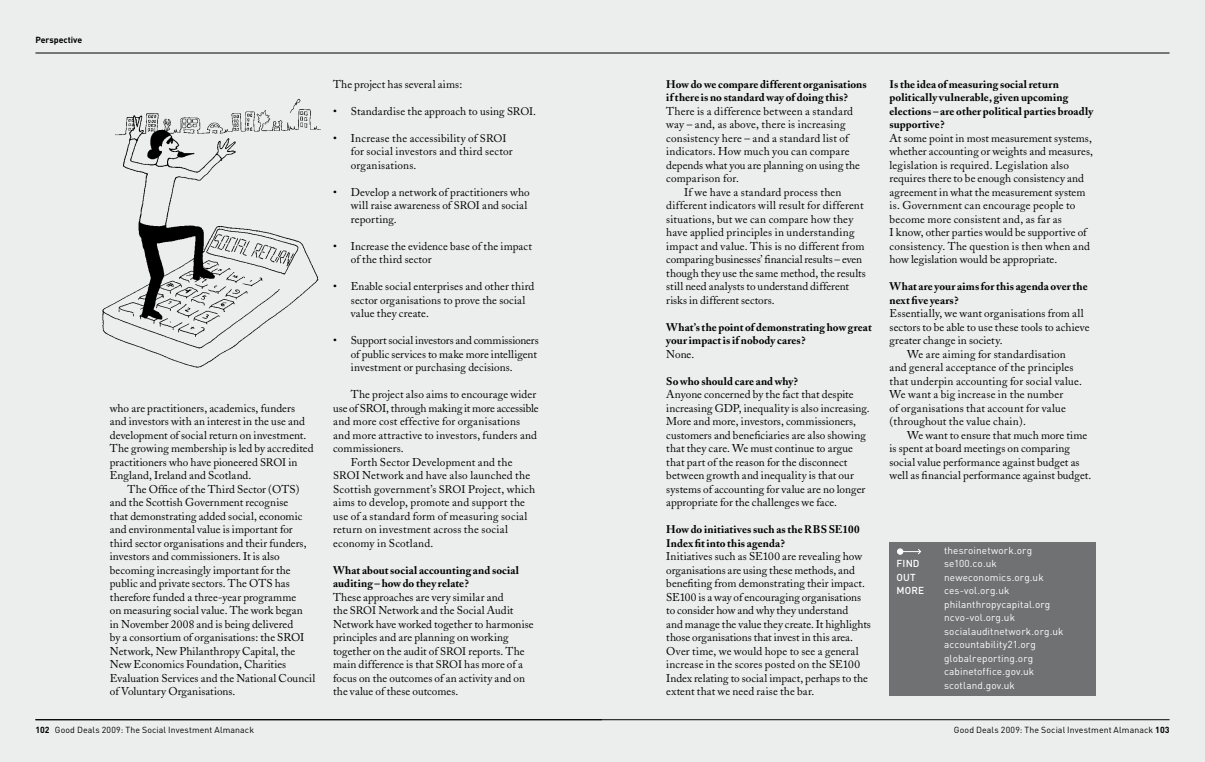
<style>
.page{position:relative;width:1205px;height:762px;background:#fff}
.page>*{position:absolute;margin:0;border:0;box-sizing:border-box;transform-origin:0 0}
.t1{font:11.25px/13.5px "Adobe Caslon";letter-spacing:.01em;color:#000}
.t2{font:11.25px "Adobe Caslon";letter-spacing:-.01em;color:#000}
.t3{font:11.25px "Adobe Caslon";letter-spacing:-.015em;color:#000}
.t4{font:700 11px/13.5px "Adobe Caslon";letter-spacing:.01em;color:#000}
.t5{font:10px/13.5px "DIN";letter-spacing:.01em;color:#fff}
.t6{font:500 10px/13.5px "DIN";letter-spacing:.015em;color:#fff}
.t7{font:8.75px "DIN";letter-spacing:.015em;color:#000}
.t8{font:700 8.75px "DIN";color:#000}
.s1{font-size:10.88px}
.s2{font-weight:700}
</style>
<div class="page">
<div style="left:0;top:0;width:602px;height:762px;background:#eceded"></div>
<div style="left:602px;top:0;width:603px;height:762px;background:#eceded"></div>
<hr style="left:35px;top:719px;width:1134px;height:1px;background:#000">
<hr style="left:35px;top:53px;width:1134px;height:1px;background:#000">
<div style="left:889px;top:542px;width:53px;height:153px;background:#707172"></div>
<div style="left:940px;top:542px;width:156px;height:153px;background:#707172"></div>
<svg style="left:897px;top:548px;width:25px;height:7px"></svg>
<img style="left:102px;top:99px;width:219px;height:269px">
<p class="t8" style="left:35px;top:34px;width:48px">Perspective</p>
<p class="t1" style="left:110px;top:401px;width:205px">who are practitioners, academics, funders and investors with an interest in the use and development of social return on investment.<br>The growing membership is led by accredited practitioners who have pioneered <span class="s1">SROI</span> in England, Ireland and Scotland.</p>
<p class="t1" style="left:110px;top:482px;width:207px;text-indent:18px">The Office of the Third Sector (OTS) and the Scottish Government recognise<br>that demonstrating added social, economic and environmental value is important for third sector organisations and their funders, investors and commissioners. It is also becoming increasingly important for the public and private sectors. The OTS has therefore funded a three-year programme<br>on measuring social value. The work began<br>in November 2008 and is being delivered<br>by a consortium of organisations: the SROI Network, New Philanthropy Capital, the New Economics Foundation, Charities Evaluation Services and the National Council of Voluntary Organisations.</p>
<p class="t1" style="left:333px;top:77px;width:131px">The project has several aims:</p>
<p class="t1" style="left:333px;top:104px;width:204px">• Standardise the approach to using <span class="s1">SROI</span>.</p>
<p class="t1" style="left:351px;top:131px;width:163px;text-indent:-18px">• Increase the accessibility of <span class="s1">SROI </span>for social investors and third sector organisations.</p>
<p class="t1" style="left:351px;top:185px;width:180px;text-indent:-18px">• Develop a network of practitioners who will raise awareness of <span class="s1">SROI</span> and social reporting.</p>
<p class="t1" style="left:351px;top:239px;width:183px;text-indent:-18px">• Increase the evidence base of the impact of the third sector</p>
<p class="t1" style="left:351px;top:280px;width:185px;text-indent:-18px">• Enable social enterprises and other third sector organisations to prove the social value they create.</p>
<p class="t1" style="left:351px;top:334px;width:189px;text-indent:-18px">• Support social investors and commissioners of public services to make more intelligent investment or purchasing decisions.</p>
<p class="t1" style="left:351px;top:388px;width:187px">The project also aims to encourage wider</p>
<p class="t3" style="left:333px;top:401px;width:207px">use of SROI, through making it more accessible</p>
<p class="t1" style="left:333px;top:415px;width:189px">and more cost effective for organisations</p>
<p class="t1" style="left:333px;top:428px;width:205px">and more attractive to investors, funders and</p>
<p class="t1" style="left:333px;top:442px;width:72px">commissioners.</p>
<p class="t1" style="left:351px;top:455px;width:163px">Forth Sector Development and the</p>
<p class="t1" style="left:333px;top:469px;width:199px"><span class="s1">SROI</span> Network and have also launched the</p>
<p class="t1" style="left:333px;top:482px;width:204px">Scottish government’s <span class="s1">SROI</span> Project, which</p>
<p class="t1" style="left:333px;top:496px;width:193px">aims to develop, promote and support the</p>
<p class="t1" style="left:333px;top:509px;width:196px">use of a standard form of measuring social</p>
<p class="t1" style="left:333px;top:523px;width:176px">return on investment across the social</p>
<p class="t1" style="left:333px;top:536px;width:102px">economy in Scotland.</p>
<p class="t4" style="left:333px;top:563px;width:187px">What about social accounting and social auditing – how do they relate?</p>
<p class="t1" style="left:333px;top:590px;width:202px">These approaches are very similar and<br>the <span class="s1">SROI</span> Network and the Social Audit Network have worked together to harmonise principles and are planning on working together on the audit of <span class="s1">SROI</span> reports. The main difference is that <span class="s1">SROI</span> has more of a focus on the outcomes of an activity and on the value of these outcomes.</p>
<p class="t4" style="left:666px;top:77px;width:202px">How do we compare different organisations if there is no standard way of doing this?</p>
<p class="t1" style="left:666px;top:104px;width:188px">There is a difference between a standard</p>
<p class="t1" style="left:666px;top:118px;width:181px">way – and, as above, there is increasing</p>
<p class="t1" style="left:666px;top:131px;width:184px">consistency here – and a standard list of</p>
<p class="t1" style="left:666px;top:145px;width:185px">indicators. How much you can compare</p>
<p class="t1" style="left:666px;top:158px;width:195px">depends what you are planning on using the</p>
<p class="t1" style="left:666px;top:172px;width:74px">comparison for.</p>
<p class="t1" style="left:684px;top:185px;width:159px">If we have a standard process then</p>
<p class="t1" style="left:666px;top:199px;width:199px">different indicators will result for different</p>
<p class="t1" style="left:666px;top:212px;width:189px">situations, but we can compare how they</p>
<p class="t1" style="left:666px;top:226px;width:190px">have applied principles in understanding</p>
<p class="t1" style="left:666px;top:239px;width:200px">impact and value. This is no different from</p>
<p class="t2" style="left:666px;top:253px;width:197px">comparing businesses’ financial results – even</p>
<p class="t1" style="left:666px;top:266px;width:201px">though they use the same method, the results</p>
<p class="t1" style="left:666px;top:280px;width:184px">still need analysts to understand different</p>
<p class="t1" style="left:666px;top:293px;width:110px">risks in different sectors.</p>
<p class="t4" style="left:666px;top:320px;width:207px">What’s the point of demonstrating how great your impact is if nobody cares?</p>
<p class="t1" style="left:666px;top:347px;width:30px">None.</p>
<p class="t4" style="left:666px;top:374px;width:133px">So who should care and why?</p>
<p class="t1" style="left:666px;top:388px;width:205px">Anyone concerned by the fact that despite increasing GDP, inequality is also increasing.<br>More and more, investors, commissioners, customers and beneficiaries are also showing that they care. We must continue to argue that part of the reason for the disconnect between growth and inequality is that our systems of accounting for value are no longer appropriate for the challenges we face.</p>
<p class="t4" style="left:666px;top:523px;width:195px">How do initiatives such as the RBS SE100<br>Index fit into this agenda?</p>
<p class="t1" style="left:666px;top:550px;width:206px">Initiatives such as SE100 are revealing how organisations are using these methods, and benefiting from demonstrating their impact.<br>SE100 is a way of encouraging organisations to consider how and why they understand<br>and manage the value they create. It highlights those organisations that invest in this area.<br>Over time, we would hope to see a general increase in the scores posted on the SE100<br>Index relating to social impact, perhaps to the extent that we need raise the bar.</p>
<p class="t4" style="left:889px;top:77px;width:205px">Is the idea of measuring social return politically vulnerable, given upcoming elections – are other political parties broadly supportive?</p>
<p class="t1" style="left:889px;top:131px;width:205px">At some point in most measurement systems, whether accounting or weights and measures, legislation is required. Legislation also requires there to be enough consistency and agreement in what the measurement system is. Government can encourage people to become more consistent and, as far as<br>I know, other parties would be supportive of consistency. The question is then when and how legislation would be appropriate.</p>
<p class="t4" style="left:889px;top:280px;width:200px">What are your aims for this agenda over the next five years?</p>
<p class="t1" style="left:889px;top:307px;width:196px">Essentially, we want organisations from all</p>
<p class="t1" style="left:889px;top:320px;width:201px">sectors to be able to use these tools to achieve</p>
<p class="t1" style="left:889px;top:334px;width:115px">greater change in society.</p>
<p class="t1" style="left:907px;top:347px;width:160px">We are aiming for standardisation</p>
<p class="t1" style="left:889px;top:361px;width:185px">and general acceptance of the principles</p>
<p class="t1" style="left:889px;top:374px;width:194px">that underpin accounting for social value.</p>
<p class="t1" style="left:889px;top:388px;width:175px">We want a big increase in the number</p>
<p class="t1" style="left:889px;top:401px;width:178px">of organisations that account for value</p>
<p class="t1" style="left:889px;top:415px;width:138px">(throughout the value chain).</p>
<p class="t1" style="left:907px;top:428px;width:181px">We want to ensure that much more time</p>
<p class="t1" style="left:889px;top:442px;width:182px">is spent at board meetings on comparing</p>
<p class="t1" style="left:889px;top:455px;width:192px">social value performance against budget as</p>
<p class="t1" style="left:889px;top:469px;width:203px">well as financial performance against budget.</p>
<p class="t6" style="left:896px;top:556px;width:29px">FIND<br>OUT<br>MORE</p>
<p class="t5" style="left:944px;top:543px;width:121px">thesroinetwork.org se100.co.uk neweconomics.org.uk ces-vol.org.uk philanthropycapital.org ncvo-vol.org.uk socialauditnetwork.org.uk accountability21.org globalreporting.org cabinetoffice.gov.uk scotland.gov.uk</p>
<p class="t7" style="left:35px;top:724px;width:220px"><span class="s2">102</span> Good Deals 2009: The Social Investment Almanack</p>
<p class="t7" style="left:954px;top:724px;width:217px">Good Deals 2009: The Social Investment Almanack <span class="s2">103</span></p>
</div>
